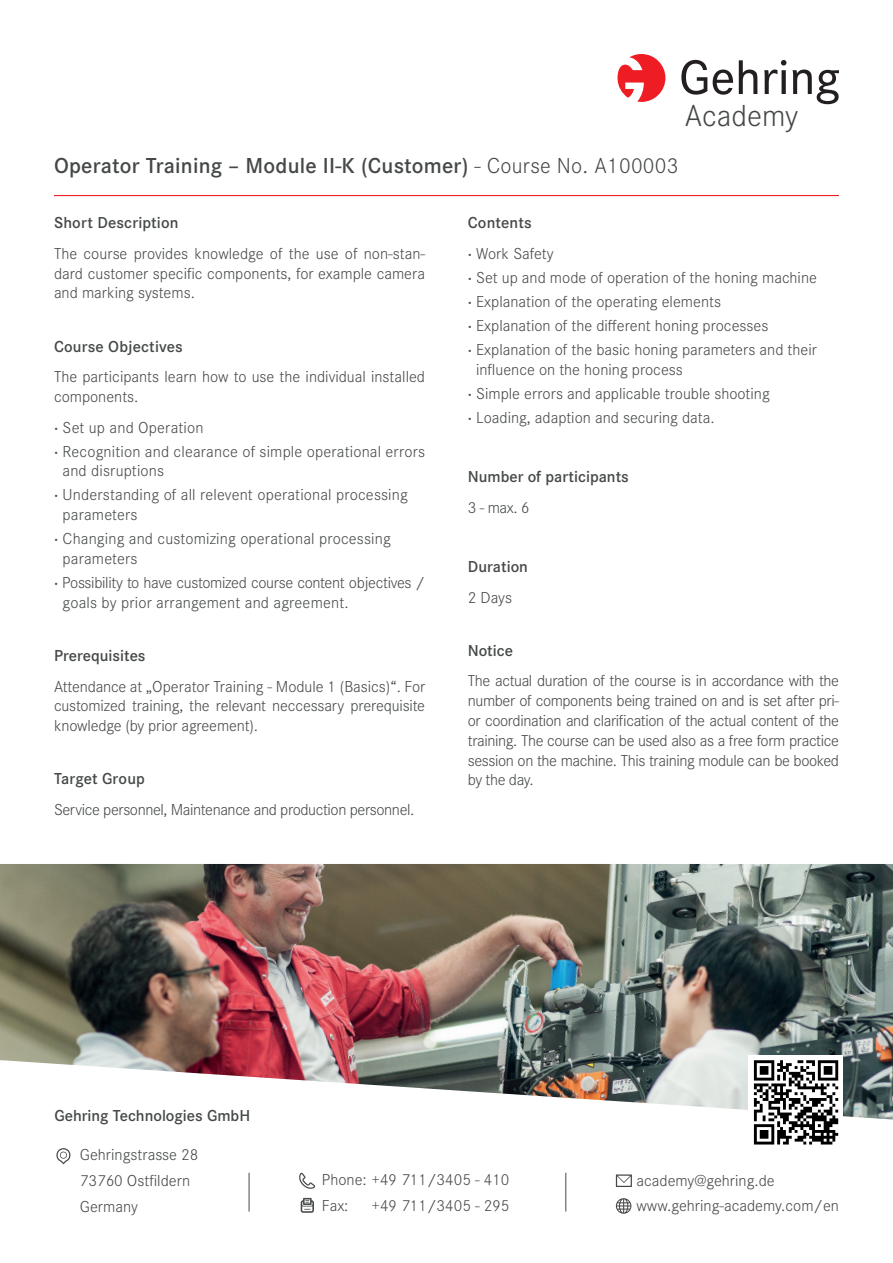
<style>
.page{position:relative;width:893px;height:1263px;background:#fff}
.page>*{position:absolute;margin:0;border:0;box-sizing:border-box;transform-origin:0 0}
.t1{font:300 31.5px "Corporate S";color:#454849}
.t2{font:600 22.5px "Corporate S";letter-spacing:.01em;color:#454849}
.t3{font:300 16.5px/19.8px "Corporate S";color:#454849}
.t4{font:600 16.5px "Corporate S";color:#454849}
.t5{font:300 16.5px/24px "Corporate S";letter-spacing:-.02em;color:#454849}
.t6{font:300 16.5px "Corporate S";letter-spacing:-.025em;color:#454849}
.s1{font-weight:300}
.s2{font-weight:600}
</style>
<div class="page">
<hr style="left:54px;top:195px;width:785px;height:1px;background:#ee1d23">
<img style="left:0;top:864px;width:893px;height:196px">
<svg style="left:681px;top:60px;width:26px;height:35px"></svg>
<svg style="left:713px;top:70px;width:20px;height:25px"></svg>
<svg style="left:739px;top:60px;width:18px;height:34px"></svg>
<svg style="left:764px;top:60px;width:22px;height:34px"></svg>
<svg style="left:792px;top:70px;width:47px;height:34px"></svg>
<svg style="left:617px;top:54px;width:48px;height:48px"></svg>
<svg style="left:0;top:1060px;width:893px;height:152px"></svg>
<div style="left:749px;top:1055px;width:94px;height:95px;background:#fff"></div>
<svg style="left:754px;top:1060px;width:84px;height:84px"></svg>
<svg style="left:299px;top:1173px;width:16px;height:16px"></svg>
<svg style="left:301px;top:1198px;width:13px;height:15px"></svg>
<svg style="left:56px;top:1148px;width:15px;height:16px"></svg>
<hr style="left:249px;top:1173px;width:1px;height:38px;background:#454849">
<hr style="left:565px;top:1173px;width:1px;height:38px;background:#454849">
<svg style="left:616px;top:1174px;width:16px;height:13px"></svg>
<svg style="left:616px;top:1198px;width:15px;height:16px"></svg>
<h1 class="t1" style="left:685px;top:98px;width:115px">Academy</h1>
<h2 class="t2" style="left:54px;top:153px;width:626px">Operator Training – Module II-K (Customer) <span class="s1">- Course No. A100003</span></h2>
<p class="t4" style="left:54px;top:213px;width:126px">Short Description</p>
<p class="t3" style="left:54px;top:244px;width:373px;text-align:justify">The course provides knowledge of the use of non-stan&shy;dard customer specific components, for example camera and marking systems.</p>
<p class="t4" style="left:54px;top:337px;width:130px">Course Objectives</p>
<p class="t3" style="left:54px;top:367px;width:373px">The participants learn how to use the individual installed components.</p>
<p class="t3" style="left:54px;top:415px;width:373px;line-height:24px"><span class="s2">Њ</span> Set up and Operation<br><span class="s2">Њ</span> Recognition and clearance of simple operational errors</p>
<p class="t3" style="left:54px;top:459px;width:355px;line-height:24px;text-indent:9px">and disruptions<br><span class="s2">Њ</span> Understanding of all relevent operational processing</p>
<p class="t3" style="left:54px;top:503px;width:338px;line-height:24px;text-indent:9px">parameters<br><span class="s2">Њ</span> Changing and customizing operational processing</p>
<p class="t5" style="left:54px;top:547px;width:373px;text-indent:9px">parameters<br><span class="s2">Њ</span> Possibility to have customized course content objectives /</p>
<p class="t3" style="left:63px;top:593px;width:288px">goals by prior arrangement and agreement.</p>
<p class="t4" style="left:54px;top:646px;width:93px">Prerequisites</p>
<p class="t3" style="left:54px;top:676px;width:373px;text-align:justify">Attendance at „Operator Training - Module 1 (Basics)“. For customized training, the relevant neccessary prerequisite knowledge (by prior agreement).</p>
<p class="t4" style="left:54px;top:769px;width:93px">Target Group</p>
<p class="t6" style="left:54px;top:800px;width:362px">Service personnel, Maintenance and production personnel.</p>
<p class="t3" style="left:468px;top:208px;width:87px;line-height:30.6px"><span class="s2">Contents<br>Њ</span> Work Safety</p>
<p class="t3" style="left:468px;top:266px;width:351px;line-height:24px"><span class="s2">Њ</span> Set up and mode of operation of the honing machine <span class="s2">Њ</span> Explanation of the operating elements<br><span class="s2">Њ</span> Explanation of the different honing processes<br><span class="s2">Њ</span> Explanation of the basic honing parameters and their</p>
<p class="t3" style="left:468px;top:357px;width:303px;line-height:24px;text-indent:8px">influence on the honing process<br><span class="s2">Њ</span> Simple errors and applicable trouble shooting<br><span class="s2">Њ</span> Loading, adaption and securing data.</p>
<p class="t4" style="left:468px;top:467px;width:163px">Number of participants</p>
<p class="t3" style="left:468px;top:497px;width:63px">3 - max. 6</p>
<p class="t4" style="left:468px;top:557px;width:62px">Duration</p>
<p class="t3" style="left:468px;top:587px;width:46px">2 Days</p>
<p class="t4" style="left:468px;top:641px;width:47px">Notice</p>
<p class="t3" style="left:468px;top:671px;width:373px;text-align:justify">The actual duration of the course is in accordance with the number of components being trained on and is set after pri&shy;or coordination and clarification of the actual content of the training. The course can be used also as a free form practice session on the machine. This training module can be booked by the day.</p>
<p class="t4" style="left:54px;top:1106px;width:197px">Gehring Technologies GmbH</p>
<p class="t3" style="left:80px;top:1142px;width:120px;line-height:25.8px">Gehringstrasse 28<br>73760 Ostfildern<br>Germany</p>
<p class="t3" style="left:322px;top:1167px;width:189px;line-height:25.8px">Phone: +49 711/3405 - 410<br>Fax:</p>
<p class="t3" style="left:371px;top:1196px;width:140px">+49 711/3405 - 295</p>
<p class="t3" style="left:636px;top:1167px;width:204px;line-height:25.8px">academy@gehring.de www.gehring-academy.com/en</p>
</div>
